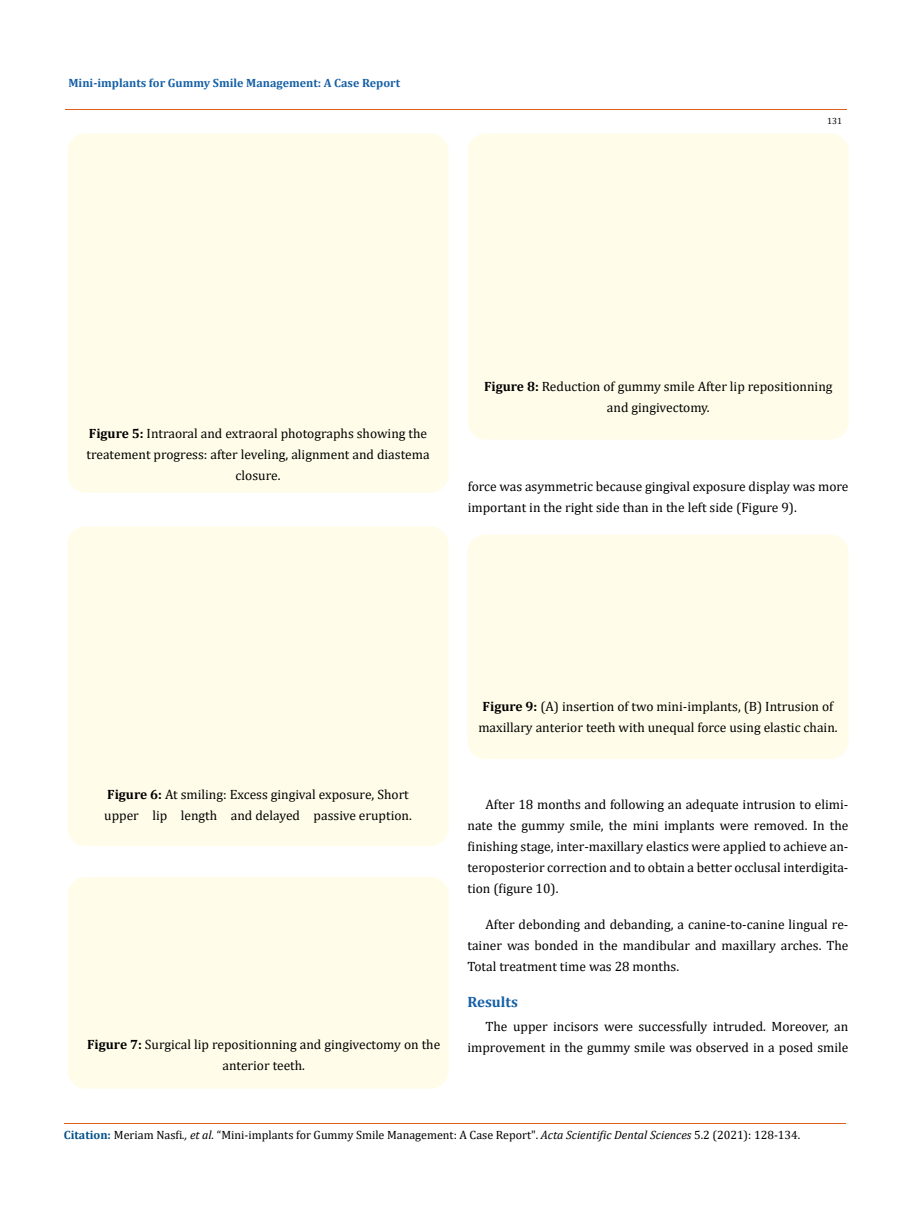
<style>
.page{position:relative;width:917px;height:1224px;background:#fff}
.page>*{position:absolute;margin:0;border:0;box-sizing:border-box;transform-origin:0 0}
.t1{font:700 15px "Cambria";color:#1560a6}
.t2{font:13.5px/21px "Cambria";color:#000;text-align:center}
.t3{font:12px "Cambria";color:#000}
.t4{font:700 12px "Cambria";color:#1560a6}
.t5{font:9px "Cambria";color:#000}
.s1{font-weight:700}
.s2{font-weight:700;color:#035089}
.s3{font-style:italic}
</style>
<div class="page">
<div style="left:68px;top:133px;width:380px;height:360px;background:#fffde9;border-radius:18px"></div>
<div style="left:68px;top:526px;width:380px;height:320px;background:#fffde9;border-radius:18px"></div>
<div style="left:68px;top:877px;width:380px;height:212px;background:#fffde9;border-radius:18px"></div>
<div style="left:468px;top:133px;width:380px;height:307px;background:#fffde9;border-radius:18px"></div>
<div style="left:467px;top:535px;width:381px;height:224px;background:#fffde9;border-radius:18px"></div>
<hr style="left:65px;top:109px;width:782px;height:1px;background:#e05d1a">
<hr style="left:64px;top:1124px;width:781px;height:1px;background:#e05d1a">
<p class="t4" style="left:68px;top:75px;width:333px">Mini-implants for Gummy Smile Management: A Case Report</p>
<p class="t5" style="left:827px;top:116px;width:16px">131</p>
<p class="t2" style="left:86px;top:423px;width:344px"><span class="s1">Figure 5:</span> Intraoral and extraoral photographs showing the treatement progress: after leveling, alignment and diastema closure.</p>
<p class="t2" style="left:484px;top:376px;width:350px"><span class="s1">Figure 8:</span> Reduction of gummy smile After lip repositionning and gingivectomy.</p>
<p class="t2" style="left:468px;top:475px;width:382px;text-align:left">force was asymmetric because gingival exposure display was more important in the right side than in the left side (Figure 9).</p>
<p class="t2" style="left:104px;top:784px;width:309px;text-align:left"><span class="s1">Figure 6:</span> At smiling: Excess gingival exposure, Short upper lip length and delayed passive eruption.</p>
<p class="t2" style="left:87px;top:1034px;width:354px"><span class="s1">Figure 7:</span> Surgical lip repositionning and gingivectomy on the anterior teeth.</p>
<p class="t2" style="left:478px;top:696px;width:361px"><span class="s1">Figure 9:</span> (A) insertion of two mini-implants, (B) Intrusion of maxillary anterior teeth with unequal force using elastic chain.</p>
<p class="t2" style="left:467px;top:794px;width:382px;text-align:justify;text-indent:18px">After 18 months and following an adequate intrusion to elimi&shy;nate the gummy smile, the mini implants were removed. In the finishing stage, inter-maxillary elastics were applied to achieve an&shy;teroposterior correction and to obtain a better occlusal interdigita&shy;tion (figure 10).</p>
<p class="t2" style="left:467px;top:914px;width:382px;text-align:justify;text-indent:18px">After debonding and debanding, a canine-to-canine lingual re&shy;tainer was bonded in the mandibular and maxillary arches. The Total treatment time was 28 months.</p>
<p class="t1" style="left:467px;top:992px;width:52px">Results</p>
<p class="t2" style="left:467px;top:1016px;width:382px;text-align:right">The upper incisors were successfully intruded. Moreover, an improvement in the gummy smile was observed in a posed smile</p>
<p class="t3" style="left:64px;top:1128px;width:738px"><span class="s2">Citation:</span> Meriam Nasfi<span class="s3">., et al.</span> “Mini-implants for Gummy Smile Management: A Case Report". <span class="s3">Acta Scientific Dental Sciences</span> 5.2 (2021): 128-134.</p>
</div>
